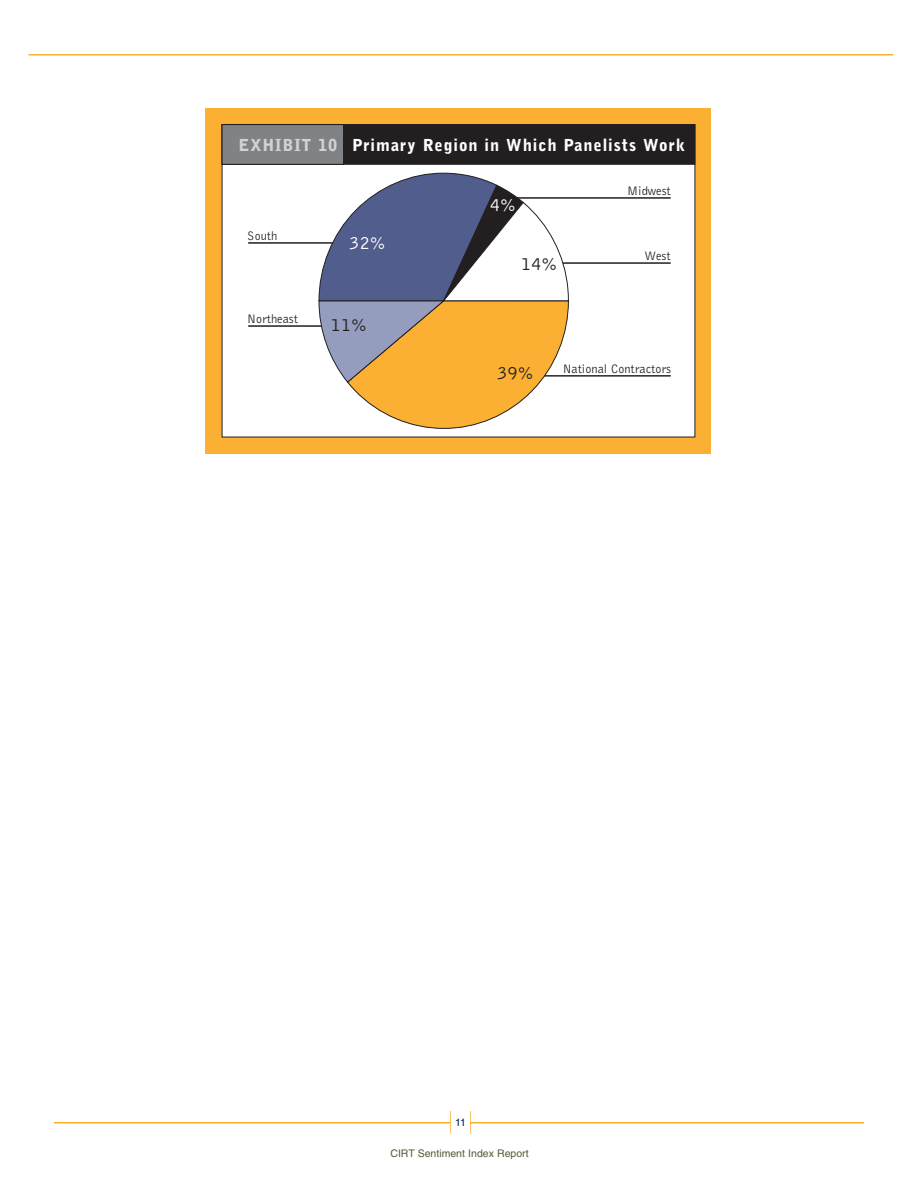
<style>
.page{position:relative;width:918px;height:1188px;background:#fff}
.page>*{position:absolute;margin:0;border:0;box-sizing:border-box;transform-origin:0 0}
.t1{font:19.05px "Bell Gothic BT";color:#231f20}
.t2{font:19.05px "Bell Gothic BT";color:#fff}
.t3{font:900 16.5px "Bell Gothic BT";letter-spacing:.055em;color:#fff}
.t4{font:12.75px "Bell Gothic BT";color:#231f20}
.t5{font:10.5px "Helvetica";color:#5a5836}
.t6{font:10.5px "Helvetica";color:#001e5b}
.s1{color:#d1d2d4}
.s2{font-size:12px;color:#6ea29e}
</style>
<div class="page">
<div style="left:206px;top:108px;width:505px;height:346px;background:#fbb033"></div>
<div style="left:222px;top:125px;width:473px;height:312px;background:#fff"></div>
<div style="left:222px;top:125px;width:473px;height:39px;background:#231f20"></div>
<div style="left:222px;top:124px;width:473px;height:41px;border:1px solid #231f20"></div>
<div style="left:222px;top:125px;width:121px;height:39px;background:#808285"></div>
<div style="left:222px;top:124px;width:122px;height:41px;border:1px solid #231f20"></div>
<hr style="left:492px;top:198px;width:179px;height:1px;background:#231f20">
<hr style="left:498px;top:376px;width:173px;height:1px;background:#231f20">
<hr style="left:248px;top:243px;width:141px;height:1px;background:#231f20">
<hr style="left:248px;top:326px;width:141px;height:1px;background:#231f20">
<hr style="left:517px;top:263px;width:154px;height:1px;background:#231f20">
<svg style="left:318px;top:173px;width:251px;height:256px"></svg>
<div style="left:450px;top:1111px;width:21px;height:23px;border:1px solid #fbb033"></div>
<hr style="left:28px;top:54px;width:865px;height:2px;background:#fbb033">
<hr style="left:54px;top:1122px;width:810px;height:2px;background:#fbb033">
<div style="left:452px;top:1110px;width:18px;height:24px;background:#fff"></div>
<p class="t3" style="left:239px;top:136px;width:448px"><span class="s1">EXHIBIT 10</span> Primary Region in Which Panelists Work</p>
<p class="t4" style="left:247px;top:228px;width:32px">South</p>
<p class="t4" style="left:247px;top:311px;width:52px">Northeast</p>
<h1 class="t2" style="left:349px;top:231px;width:38px">32%</h1>
<h1 class="t1" style="left:330px;top:314px;width:38px">11%</h1>
<h1 class="t2" style="left:490px;top:193px;width:28px">4%</h1>
<h1 class="t1" style="left:521px;top:252px;width:38px">14%</h1>
<p class="t4" style="left:627px;top:183px;width:45px">Midwest</p>
<p class="t4" style="left:644px;top:248px;width:28px">West</p>
<h1 class="t1" style="left:497px;top:361px;width:38px">39%</h1>
<p class="t4" style="left:563px;top:361px;width:110px">National Contractors</p>
<p class="t6" style="left:455px;top:1118px;width:12px">1<span class="s2">2</span>1</p>
<p class="t5" style="left:390px;top:1150px;width:140px">CIRT Sentiment Index Report</p>
</div>
